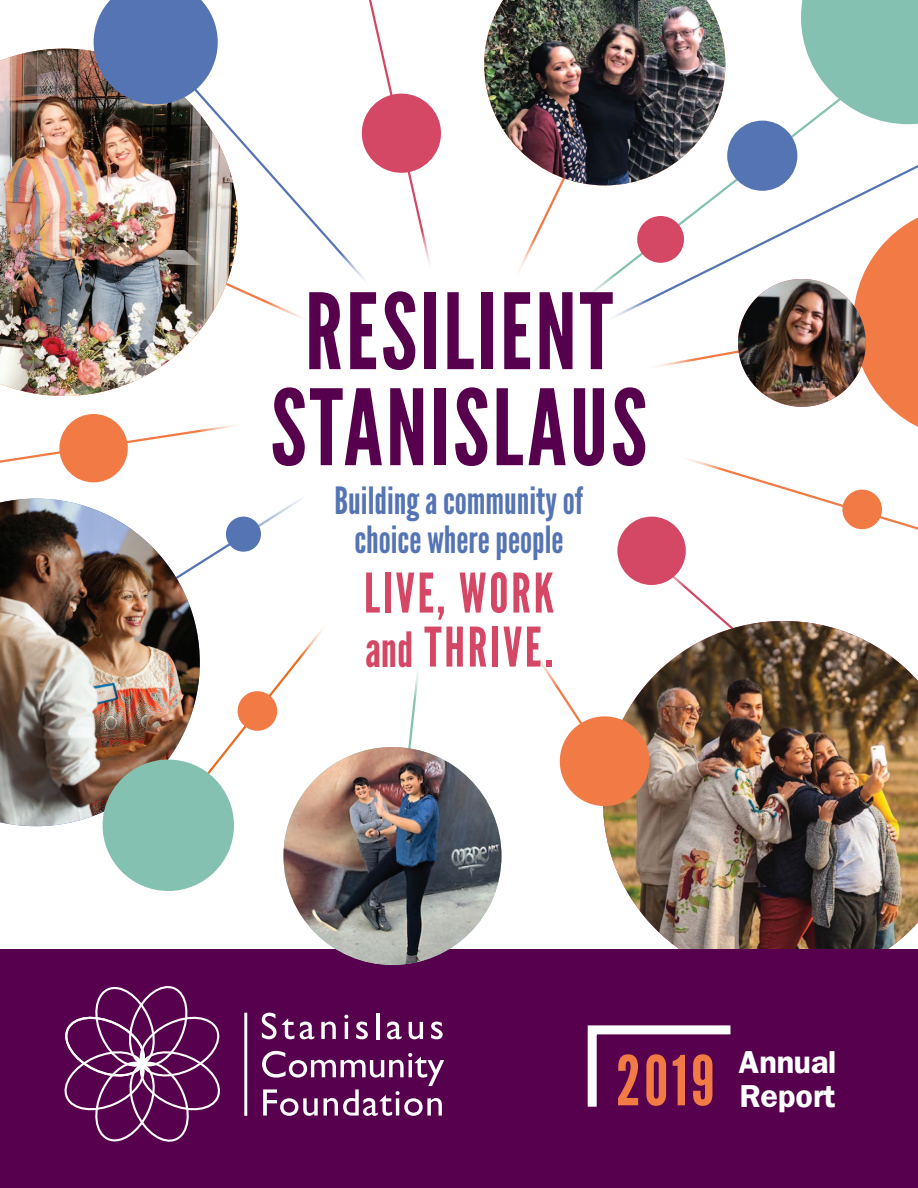
<style>
.page{position:relative;width:918px;height:1188px;background:#fff}
.page>*{position:absolute;margin:0;border:0;box-sizing:border-box;transform-origin:0 0}
.t1{font:104.7px/96px "League Gothic";letter-spacing:.03em;color:#56004e;text-align:center}
.t2{font:68.55px "League Gothic";color:#f17a45}
.t3{font:54.45px/54px "League Gothic";letter-spacing:.05em;color:#d44765}
.t4{font:37.5px/39px "League Gothic";color:#5574b4;text-align:center}
.t5{font:700 32.25px/33.5px "Frankfurt";color:#fff}
.s1{font-size:48.45px}
</style>
<div class="page">
<img style="left:603px;top:621px;width:315px;height:329px">
<div style="left:801px;top:0;width:117px;height:124px;background:#85c1b1"></div>
<svg style="left:756px;top:358px;width:162px;height:46px"></svg>
<svg style="left:533px;top:81px;width:329px;height:307px"></svg>
<svg style="left:535px;top:127px;width:383px;height:231px"></svg>
<svg style="left:722px;top:404px;width:196px;height:126px"></svg>
<svg style="left:556px;top:663px;width:52px;height:99px"></svg>
<div style="left:0;top:950px;width:918px;height:238px;background:#56004e"></div>
<svg style="left:262px;top:1013px;width:52px;height:26px"></svg>
<svg style="left:321px;top:1022px;width:15px;height:17px"></svg>
<svg style="left:344px;top:1015px;width:4px;height:24px"></svg>
<svg style="left:356px;top:1022px;width:12px;height:17px"></svg>
<hr style="left:376px;top:1013px;width:3px;height:26px;background:#fff">
<svg style="left:387px;top:1022px;width:15px;height:17px"></svg>
<svg style="left:409px;top:1022px;width:14px;height:17px"></svg>
<svg style="left:431px;top:1022px;width:12px;height:17px"></svg>
<svg style="left:262px;top:1051px;width:182px;height:65px"></svg>
<hr style="left:244px;top:1013px;width:3px;height:103px;background:#fff">
<svg style="left:64px;top:986px;width:156px;height:156px"></svg>
<img style="left:284px;top:747px;width:217px;height:218px;border-radius:109px">
<div style="left:196px;top:229px;width:526px;height:475px;background:#fff;border-radius:50%"></div>
<div style="left:842px;top:490px;width:40px;height:39px;background:#f17a45;border-radius:50%"></div>
<div style="left:637px;top:216px;width:47px;height:47px;background:#d44765;border-radius:50%"></div>
<img style="left:484px;top:0;width:241px;height:185px">
<img style="left:0;top:0;width:456px;height:791px">
<img style="left:738px;top:279px;width:128px;height:128px;border-radius:64px">
<svg style="left:587px;top:1025px;width:144px;height:82px"></svg>
<div style="left:727px;top:121px;width:70px;height:70px;background:#5574b4;border-radius:50%"></div>
<div style="left:560px;top:716px;width:90px;height:90px;background:#f17a45;border-radius:50%"></div>
<div style="left:617px;top:517px;width:69px;height:68px;background:#d44765;border-radius:50%"></div>
<div style="left:238px;top:691px;width:39px;height:40px;background:#f17a45;border-radius:50%"></div>
<svg style="left:100px;top:403px;width:352px;height:224px"></svg>
<img style="left:0;top:499px;width:200px;height:327px">
<div style="left:103px;top:760px;width:131px;height:131px;background:#85c1b1;border-radius:50%"></div>
<h1 class="t1" style="left:271px;top:284px;width:378px">RESILIENT<br>STANISLAUS</h1>
<p class="t4" style="left:335px;top:481px;width:250px">Building a community of choice where people</p>
<h3 class="t3" style="left:364px;top:566px;width:192px">live, work <span class="s1">and</span> thrive.</h3>
<h2 class="t2" style="left:616px;top:1040px;width:100px">2019</h2>
<p class="t5" style="left:739px;top:1045px;width:100px">Annual<br>Report</p>
</div>
